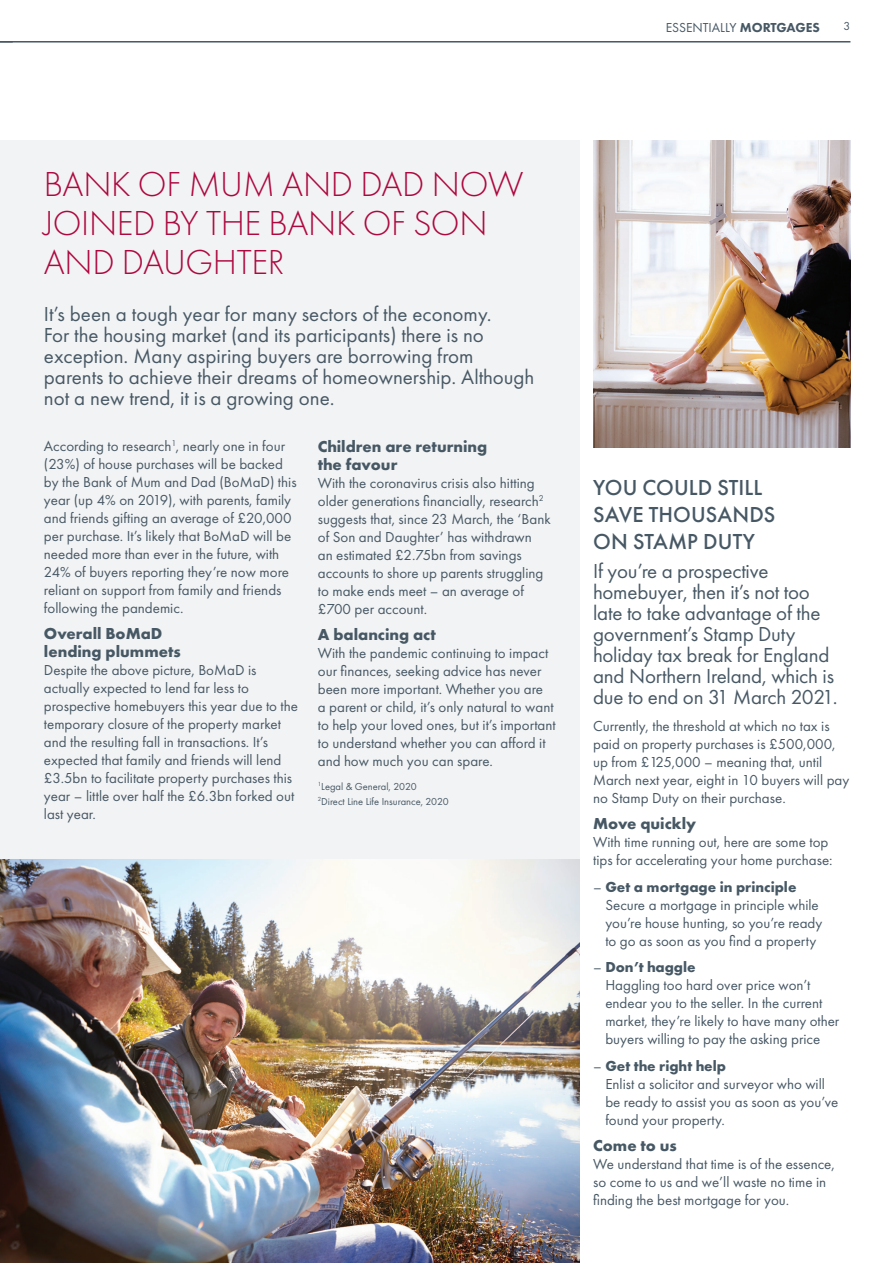
<style>
.page{position:relative;width:893px;height:1263px;background:#fff}
.page>*{position:absolute;margin:0;border:0;box-sizing:border-box;transform-origin:0 0}
.t1{font:300 36px/39px "Futura PT";letter-spacing:-.01em;color:#ad083f}
.t2{font:500 22.5px/27px "Futura PT";letter-spacing:.005em;color:#475865}
.t3{font:21px/21px "Futura PT";color:#475865}
.t4{font:700 16.5px/18px "Futura PT";color:#475865}
.t5{font:15px/18px "Futura PT";color:#475865}
.t6{font:13.5px "Futura PT";color:#475865}
.t7{font:12px "Futura PT";color:#475865}
.t8{font:10.5px/15px "Futura PT";color:#475865}
.s1{font-weight:800}
.s2{font-weight:700}
</style>
<div class="page">
<hr style="left:0;top:41px;width:850px;height:2px;background:#475865">
<svg style="left:0;top:42px;width:13px;height:1px"></svg>
<div style="left:0;top:140px;width:579px;height:719px;background:#f2f3f4"></div>
<img style="left:0;top:859px;width:579px;height:404px">
<img style="left:593px;top:140px;width:257px;height:308px">
<p class="t6" style="left:666px;top:19px;width:156px">ESSENTIALLY <span class="s1">MORTGAGES</span></p>
<p class="t7" style="left:844px;top:19px;width:8px">3</p>
<h1 class="t1" style="left:44px;top:165px;width:481px">BANK OF MUM AND DAD NOW<br>JOINED BY THE BANK OF SON<br>AND DAUGHTER</h1>
<p class="t3" style="left:44px;top:303px;width:492px">It’s been a tough year for many sectors of the economy.<br>For the housing market (and its participants) there is no exception. Many aspiring buyers are borrowing from parents to achieve their dreams of homeownership. Although not a new trend, it is a growing one.</p>
<p class="t5" style="left:44px;top:437px;width:254px">According to research<sup>1</sup>, nearly one in four (23%) of house purchases will be backed by the Bank of Mum and Dad (BoMaD) this year (up 4% on 2019), with parents, family and friends gifting an average of £20,000 per purchase. It’s likely that BoMaD will be needed more than ever in the future, with 24% of buyers reporting they’re now more reliant on support from family and friends following the pandemic.</p>
<p class="t4" style="left:44px;top:624px;width:138px">Overall BoMaD lending plummets</p>
<p class="t5" style="left:44px;top:661px;width:255px">Despite the above picture, BoMaD is actually expected to lend far less to prospective homebuyers this year due to the temporary closure of the property market and the resulting fall in transactions. It’s expected that family and friends will lend £3.5bn to facilitate property purchases this year – little over half the £6.3bn forked out last year.</p>
<p class="t4" style="left:318px;top:437px;width:171px">Children are returning the favour</p>
<p class="t5" style="left:318px;top:474px;width:234px">With the coronavirus crisis also hitting older generations financially, research<sup>2 </sup>suggests that, since 23 March, the ‘Bank of Son and Daughter’ has withdrawn<br>an estimated £2.75bn from savings accounts to shore up parents struggling to make ends meet – an average of £700 per account.</p>
<p class="t4" style="left:318px;top:625px;width:120px">A balancing act</p>
<p class="t5" style="left:318px;top:644px;width:239px">With the pandemic continuing to impact our finances, seeking advice has never been more important. Whether you are<br>a parent or child, it’s only natural to want to help your loved ones, but it’s important to understand whether you can afford it and how much you can spare.</p>
<p class="t8" style="left:318px;top:779px;width:133px"><sup>1</sup>Legal &amp; General, 2020<br><sup>2</sup>Direct Line Life Insurance, 2020</p>
<h2 class="t2" style="left:593px;top:474px;width:184px">YOU COULD STILL<br>SAVE THOUSANDS<br>ON STAMP DUTY</h2>
<h3 class="t3" style="left:593px;top:561px;width:246px">If you’re a prospective homebuyer, then it’s not too late to take advantage of the government’s Stamp Duty holiday tax break for England and Northern Ireland, which is due to end on 31 March 2021.</h3>
<p class="t5" style="left:593px;top:717px;width:258px">Currently, the threshold at which no tax is paid on property purchases is £500,000, up from £125,000 – meaning that, until March next year, eight in 10 buyers will pay no Stamp Duty on their purchase.</p>
<p class="t4" style="left:593px;top:814px;width:104px">Move quickly</p>
<p class="t5" style="left:593px;top:833px;width:241px">With time running out, here are some top tips for accelerating your home purchase:</p>
<p class="t5" style="left:605px;top:878px;width:219px;text-indent:-12px">– <span class="s2">Get a mortgage in principle </span>Secure a mortgage in principle while you’re house hunting, so you’re ready to go as soon as you find a property</p>
<p class="t5" style="left:605px;top:958px;width:236px;text-indent:-12px">– <span class="s2">Don’t haggle<br></span>Haggling too hard over price won’t endear you to the seller. In the current market, they’re likely to have many other buyers willing to pay the asking price</p>
<p class="t5" style="left:605px;top:1057px;width:234px;text-indent:-12px">– <span class="s2">Get the right help<br></span>Enlist a solicitor and surveyor who will be ready to assist you as soon as you’ve found your property.</p>
<p class="t4" style="left:593px;top:1136px;width:85px">Come to us</p>
<p class="t5" style="left:593px;top:1155px;width:243px">We understand that time is of the essence, so come to us and we’ll waste no time in finding the best mortgage for you.</p>
</div>
